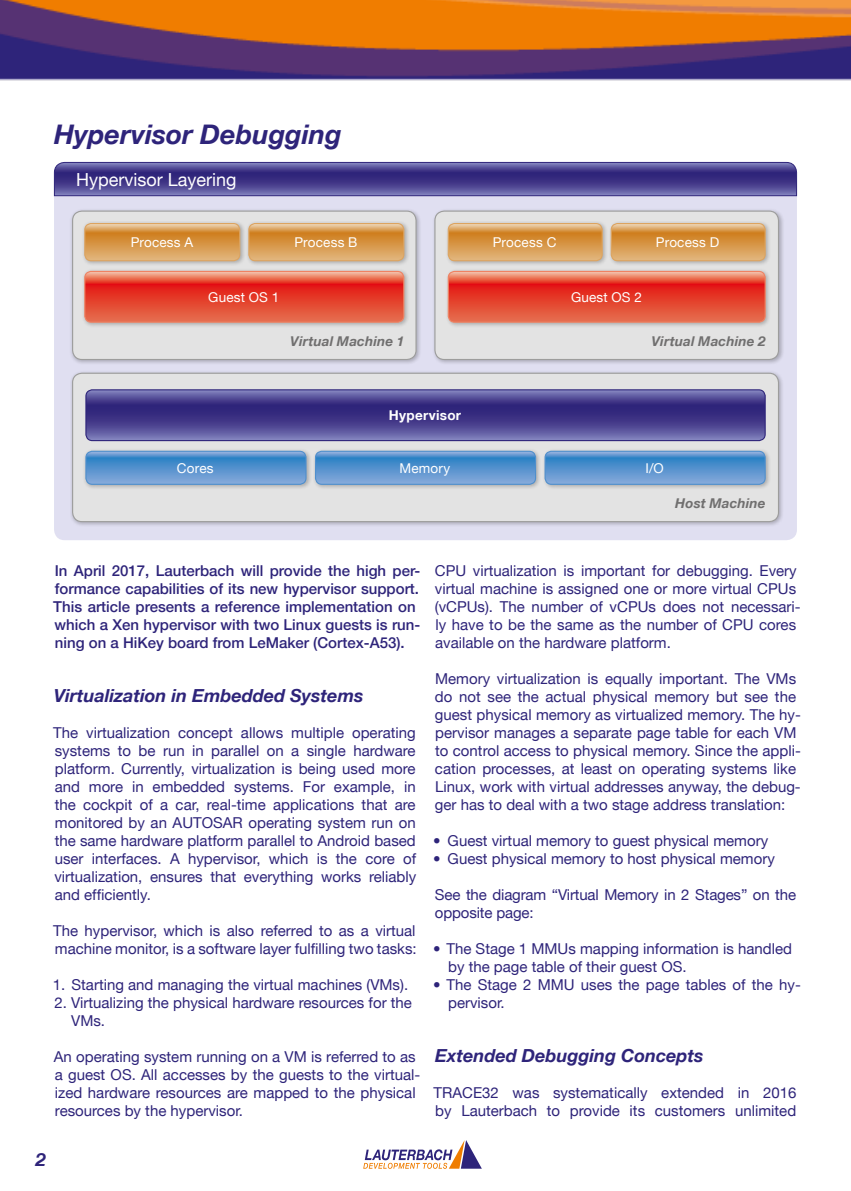
<style>
.page{position:relative;width:851px;height:1191px;background:#fff}
.page>*{position:absolute;margin:0;border:0;box-sizing:border-box;transform-origin:0 0}
.t1{font:italic 700 27px "Helvetica Neue LT";color:#2e247a}
.t2{font:italic 700 18px "Helvetica Neue LT";color:#2e247a}
.t3{font:18px "Helvetica Neue LT";color:#fff}
.t4{font:15px/18px "Helvetica Neue LT";color:#2e247a}
.t5{font:500 15px/18px "Helvetica Neue LT";color:#2e247a}
.t6{font:13.5px "Helvetica Neue LT";letter-spacing:.01em;color:#fff}
.t7{font:italic 700 13.5px "Helvetica Neue LT";letter-spacing:.01em;color:#706f6f}
.t8{font:700 13.5px "Helvetica Neue LT";letter-spacing:.02em;color:#fff}
</style>
<div class="page">
<img style="left:0;top:0;width:850px;height:81px">
<svg style="left:363px;top:1140px;width:119px;height:28px"></svg>
<div style="left:54px;top:196px;width:742px;height:344px;background:#e0dff1"></div>
<svg style="left:54px;top:162px;width:743px;height:34px;background:#4e4692"></svg>
<div style="left:70px;top:370px;width:714px;height:157px;background:#000;opacity:.25"></div>
<div style="left:73px;top:373px;width:705px;height:148px;background:#e3e3e3;border-radius:9px"></div>
<div style="left:72px;top:373px;width:707px;height:149px;border:1px solid #9d9d9c;border-radius:9px"></div>
<svg style="left:87px;top:390px;width:678px;height:50px;background:#4d4692"></svg>
<div style="left:85px;top:389px;width:680px;height:52px;border:1px solid #2e247a;border-radius:6px"></div>
<div style="left:83px;top:448px;width:229px;height:42px;background:#000;opacity:.25"></div>
<svg style="left:86px;top:451px;width:220px;height:33px;background:#5a95cf"></svg>
<div style="left:85px;top:451px;width:221px;height:34px;border:1px solid #4f8fcd;border-radius:6px"></div>
<div style="left:542px;top:448px;width:228px;height:42px;background:#000;opacity:.25"></div>
<svg style="left:545px;top:451px;width:220px;height:33px;background:#5a95cf"></svg>
<div style="left:544px;top:451px;width:221px;height:34px;border:1px solid #4f8fcd;border-radius:6px"></div>
<div style="left:312px;top:448px;width:229px;height:42px;background:#000;opacity:.25"></div>
<svg style="left:315px;top:451px;width:220px;height:33px;background:#5a95cf"></svg>
<div style="left:315px;top:451px;width:221px;height:34px;border:1px solid #4f8fcd;border-radius:6px"></div>
<div style="left:70px;top:208px;width:352px;height:157px;background:#000;opacity:.25"></div>
<div style="left:73px;top:211px;width:343px;height:148px;background:#e3e3e3;border-radius:9px"></div>
<div style="left:72px;top:210px;width:344px;height:150px;border:1px solid #9d9d9c;border-radius:9px"></div>
<div style="left:82px;top:220px;width:164px;height:46px;background:#000;opacity:.25"></div>
<svg style="left:85px;top:223px;width:155px;height:38px;background:#d89b51"></svg>
<div style="left:84px;top:223px;width:156px;height:38px;border:1px solid #dda460;border-radius:6px"></div>
<div style="left:246px;top:220px;width:164px;height:46px;background:#000;opacity:.25"></div>
<svg style="left:249px;top:223px;width:155px;height:38px;background:#d89b51"></svg>
<div style="left:248px;top:223px;width:156px;height:38px;border:1px solid #dda460;border-radius:6px"></div>
<div style="left:82px;top:268px;width:327px;height:60px;background:#000;opacity:.25"></div>
<svg style="left:85px;top:271px;width:319px;height:51px;background:#e54b37"></svg>
<div style="left:84px;top:271px;width:320px;height:52px;border:1px solid #f08262;border-radius:6px"></div>
<div style="left:432px;top:208px;width:352px;height:157px;background:#000;opacity:.25"></div>
<div style="left:435px;top:211px;width:343px;height:148px;background:#e3e3e3;border-radius:9px"></div>
<div style="left:434px;top:210px;width:345px;height:150px;border:1px solid #9d9d9c;border-radius:9px"></div>
<div style="left:445px;top:220px;width:163px;height:46px;background:#000;opacity:.25"></div>
<svg style="left:448px;top:223px;width:154px;height:38px;background:#d89b51"></svg>
<div style="left:447px;top:223px;width:155px;height:38px;border:1px solid #dda460;border-radius:6px"></div>
<div style="left:608px;top:220px;width:163px;height:46px;background:#000;opacity:.25"></div>
<svg style="left:611px;top:223px;width:154px;height:38px;background:#d89b51"></svg>
<div style="left:610px;top:223px;width:155px;height:38px;border:1px solid #dda460;border-radius:6px"></div>
<div style="left:445px;top:268px;width:325px;height:60px;background:#000;opacity:.25"></div>
<svg style="left:448px;top:271px;width:317px;height:51px;background:#e54b37"></svg>
<div style="left:447px;top:271px;width:318px;height:52px;border:1px solid #f08262;border-radius:6px"></div>
<h1 class="t1" style="left:54px;top:118px;width:289px">Hypervisor Debugging</h1>
<p class="t3" style="left:76px;top:168px;width:162px">Hypervisor Layering</p>
<p class="t6" style="left:131px;top:234px;width:64px">Process A</p>
<p class="t6" style="left:294px;top:234px;width:64px">Process B</p>
<p class="t6" style="left:208px;top:289px;width:72px">Guest OS 1</p>
<p class="t7" style="left:290px;top:333px;width:116px">Virtual Machine 1</p>
<p class="t8" style="left:389px;top:407px;width:74px">Hypervisor</p>
<p class="t6" style="left:493px;top:234px;width:65px">Process C</p>
<p class="t6" style="left:656px;top:234px;width:65px">Process D</p>
<p class="t6" style="left:571px;top:289px;width:72px">Guest OS 2</p>
<p class="t7" style="left:651px;top:333px;width:116px">Virtual Machine 2</p>
<p class="t6" style="left:177px;top:460px;width:38px">Cores</p>
<p class="t6" style="left:399px;top:460px;width:52px">Memory</p>
<p class="t6" style="left:645px;top:460px;width:20px">I/O</p>
<p class="t7" style="left:675px;top:495px;width:92px">Host Machine</p>
<p class="t5" style="left:53px;top:562px;width:368px">In April 2017, Lauterbach will provide the high per&shy;formance capabilities of its new hypervisor support.<br>This article presents a reference implementation on which a Xen hypervisor with two Linux guests is run&shy;ning on a HiKey board from LeMaker (Cortex-A53).</p>
<p class="t2" style="left:54px;top:684px;width:311px">Virtualization in Embedded Systems</p>
<p class="t4" style="left:53px;top:723px;width:364px;text-align:justify">The virtualization concept allows multiple operating systems to be run in parallel on a single hardware platform. Currently, virtualization is being used more and more in embedded systems. For example, in the cockpit of a car, real-time applications that are monitored by an AUTOSAR operating system run on the same hardware platform parallel to Android based user interfaces. A hypervisor, which is the core of virtualization, ensures that everything works reliably and efficiently.</p>
<p class="t4" style="left:53px;top:921px;width:365px">The hypervisor, which is also referred to as a virtual machine monitor, is a software layer fulfilling two tasks:</p>
<p class="t4" style="left:53px;top:975px;width:357px">1. Starting and managing the virtual machines (VMs).</p>
<p class="t4" style="left:71px;top:993px;width:342px;text-indent:-17px">2. Virtualizing the physical hardware resources for the<br>VMs.</p>
<p class="t4" style="left:54px;top:1047px;width:368px">An operating system running on a VM is referred to as a guest OS. All accesses by the guests to the virtual&shy;ized hardware resources are mapped to the physical resources by the hypervisor.</p>
<p class="t2" style="left:36px;top:1148px;width:12px">2</p>
<p class="t4" style="left:434px;top:561px;width:367px">CPU virtualization is important for debugging. Every virtual machine is assigned one or more virtual CPUs (vCPUs). The number of vCPUs does not necessari&shy;ly have to be the same as the number of CPU cores available on the hardware platform.</p>
<p class="t4" style="left:435px;top:669px;width:367px">Memory virtualization is equally important. The VMs do not see the actual physical memory but see the guest physical memory as virtualized memory. The hy&shy;pervisor manages a separate page table for each VM to control access to physical memory. Since the appli&shy;cation processes, at least on operating systems like Linux, work with virtual addresses anyway, the debug&shy;ger has to deal with a two stage address translation:</p>
<p class="t4" style="left:433px;top:831px;width:336px">• Guest virtual memory to guest physical memory</p>
<p class="t4" style="left:433px;top:849px;width:343px">• Guest physical memory to host physical memory</p>
<p class="t4" style="left:435px;top:885px;width:362px">See the diagram “Virtual Memory in 2 Stages” on the opposite page:</p>
<p class="t4" style="left:448px;top:939px;width:345px;text-indent:-15px">• The Stage 1 MMUs mapping information is handled by the page table of their guest OS.</p>
<p class="t4" style="left:448px;top:975px;width:354px;text-indent:-15px">• The Stage 2 MMU uses the page tables of the hy&shy;pervisor.</p>
<p class="t2" style="left:435px;top:1044px;width:270px">Extended Debugging Concepts</p>
<p class="t4" style="left:433px;top:1083px;width:364px">TRACE32 was systematically extended in 2016 by Lauterbach to provide its customers unlimited</p>
</div>
